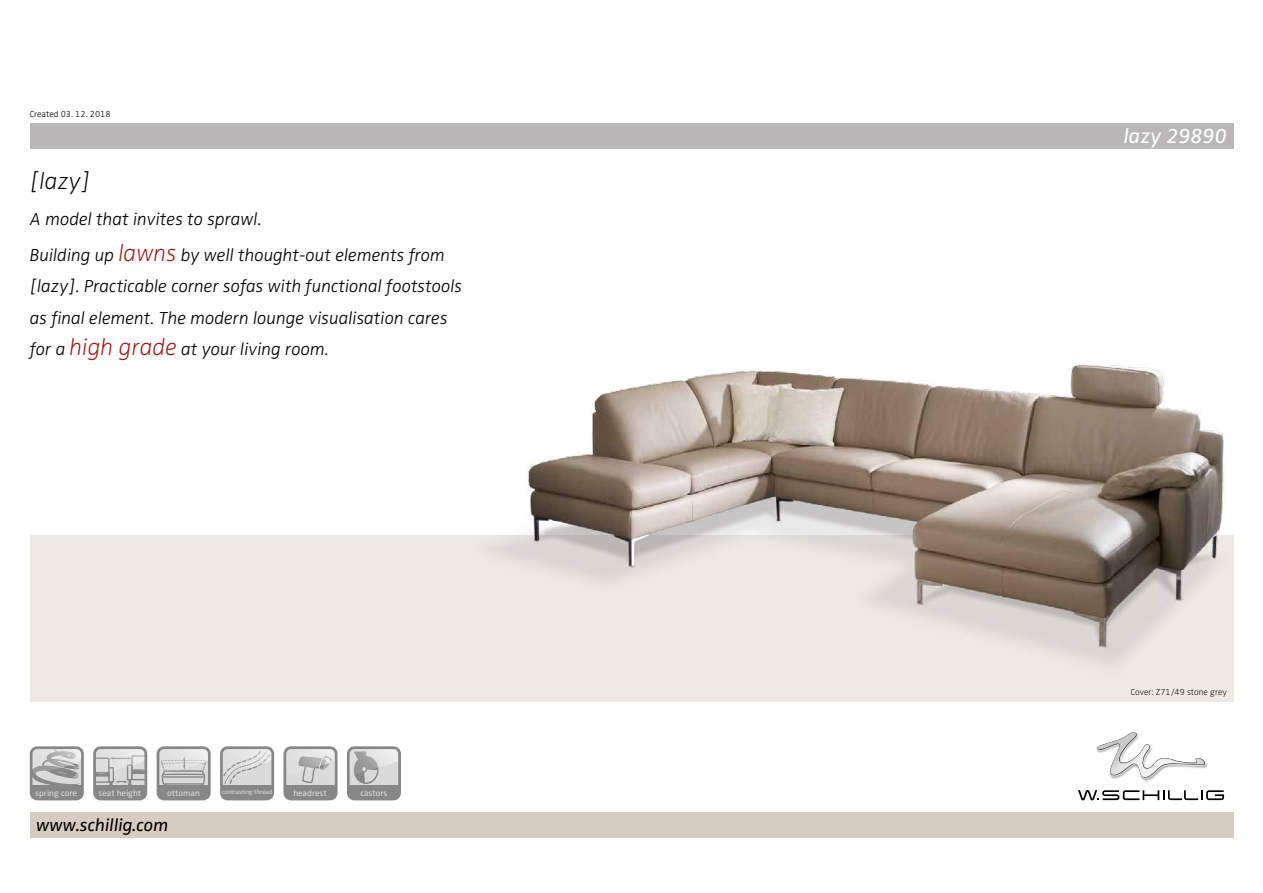
<style>
.page{position:relative;width:1263px;height:893px;background:#fff}
.page>*{position:absolute;margin:0;border:0;box-sizing:border-box;transform-origin:0 0}
.t1{font:italic 300 expanded 24px "Zwo Pro";color:#000}
.t2{font:italic 21px "Zwo Pro";color:#fff}
.t3{font:italic 300 18px/31.5px "Zwo Pro";color:#000}
.t4{font:italic 18px "Zwo Pro";color:#000}
.t5{font:300 expanded 9px "Zwo Pro";color:#000}
.t6{font:300 9px "Zwo Pro";color:#000}
.t7{font:8.85px "Zwo Pro";color:#dadada}
.t8{font:6.3px "Zwo Pro";color:#dadada}
.s1{font-stretch:expanded;font-size:24px;color:#9e1510}
</style>
<div class="page">
<div style="left:30px;top:123px;width:1203px;height:26px;background:#b9b7b7"></div>
<div style="left:30px;top:535px;width:1203px;height:167px;background:#eee9e5"></div>
<div style="left:30px;top:812px;width:1203px;height:26px;background:#d6ccc1"></div>
<img style="left:491px;top:364px;width:733px;height:300px">
<svg style="left:93px;top:746px;width:54px;height:54px"></svg>
<svg style="left:220px;top:746px;width:54px;height:54px"></svg>
<div style="left:223px;top:785px;width:49px;height:13px;background:#878787"></div>
<svg style="left:30px;top:746px;width:54px;height:54px"></svg>
<div style="left:32px;top:785px;width:49px;height:13px;background:#878787"></div>
<svg style="left:157px;top:746px;width:54px;height:54px"></svg>
<svg style="left:283px;top:746px;width:55px;height:54px"></svg>
<div style="left:348px;top:747px;width:52px;height:52px;background:#dadada;border-radius:6px"></div>
<div style="left:349px;top:785px;width:49px;height:13px;background:#878787"></div>
<svg style="left:351px;top:750px;width:46px;height:33px"></svg>
<div style="left:347px;top:746px;width:54px;height:54px;border:3px solid #878787;border-radius:6px"></div>
<svg style="left:1096px;top:749px;width:112px;height:30px"></svg>
<img style="left:1097px;top:732px;width:107px;height:45px">
<svg style="left:1078px;top:790px;width:146px;height:10px"></svg>
<p class="t6" style="left:30px;top:109px;width:82px">Created 03. 12. 2018</p>
<h1 class="t1" style="left:30px;top:167px;width:62px">[lazy]</h1>
<p class="t3" style="left:30px;top:201px;width:417px;line-height:35.7px">A model that invites to sprawl.<br>Building up <span class="s1">lawns</span> by well thought-out elements from</p>
<p class="t3" style="left:30px;top:271px;width:434px">[lazy]. Practicable corner sofas with functional footstools as final element. The modern lounge visualisation cares for a <span class="s1">high grade</span> at your living room.</p>
<p class="t7" style="left:99px;top:787px;width:44px">seat height</p>
<p class="t8" style="left:222px;top:788px;width:52px">contrasting thread</p>
<p class="t7" style="left:35px;top:787px;width:43px">spring core</p>
<p class="t7" style="left:167px;top:787px;width:34px">ottoman</p>
<p class="t7" style="left:293px;top:787px;width:35px">headrest</p>
<p class="t7" style="left:360px;top:788px;width:28px">castors</p>
<p class="t4" style="left:36px;top:815px;width:134px">www.schillig.com</p>
<p class="t2" style="left:1124px;top:124px;width:104px">lazy 29890</p>
<p class="t5" style="left:1131px;top:687px;width:98px">Cover: Z71/49 stone grey</p>
</div>
